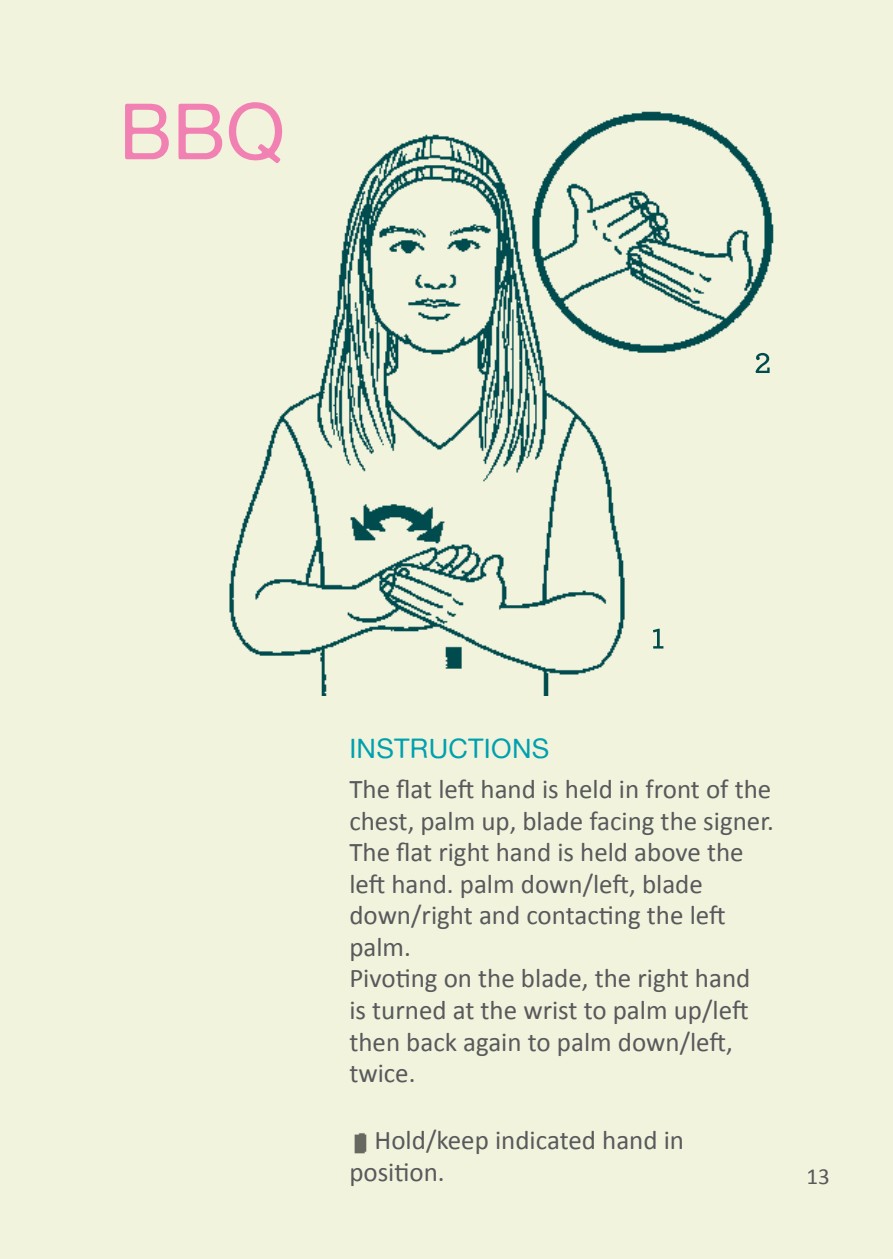
<style>
.page{position:relative;width:893px;height:1259px;background:#f2f3dd}
.page>*{position:absolute;margin:0;border:0;box-sizing:border-box;transform-origin:0 0}
.t1{font:78px "Alte Haas Grotesk";color:#f281b3}
.t2{font:27px/31.5px "Calibri";color:#58595b}
.t3{font:27px "Alte Haas Grotesk";letter-spacing:.01em;color:#00a0af}
.t4{font:23.1px "Calibri";color:#58595b}
</style>
<div class="page">
<img style="left:229px;top:111px;width:545px;height:585px">
<svg style="left:653px;top:629px;width:10px;height:19px"></svg>
<svg style="left:755px;top:353px;width:15px;height:20px"></svg>
<img style="left:354px;top:1133px;width:13px;height:21px">
<h1 class="t1" style="left:119px;top:85px;width:168px">BBQ</h1>
<p class="t3" style="left:349px;top:732px;width:201px">INSTRUCTIONS</p>
<p class="t2" style="left:349px;top:773px;width:426px">The flat left hand is held in front of the chest, palm up, blade facing the signer.<br>The flat right hand is held above the left hand. palm down/left, blade down/right and contacting the left palm.<br>Pivoting on the blade, the right hand is turned at the wrist to palm up/left then back again to palm down/left, twice.</p>
<p class="t2" style="left:349px;top:1124px;width:336px;text-indent:25px">Hold/keep indicated hand in position.</p>
<p class="t4" style="left:806px;top:1162px;width:25px">13</p>
</div>
